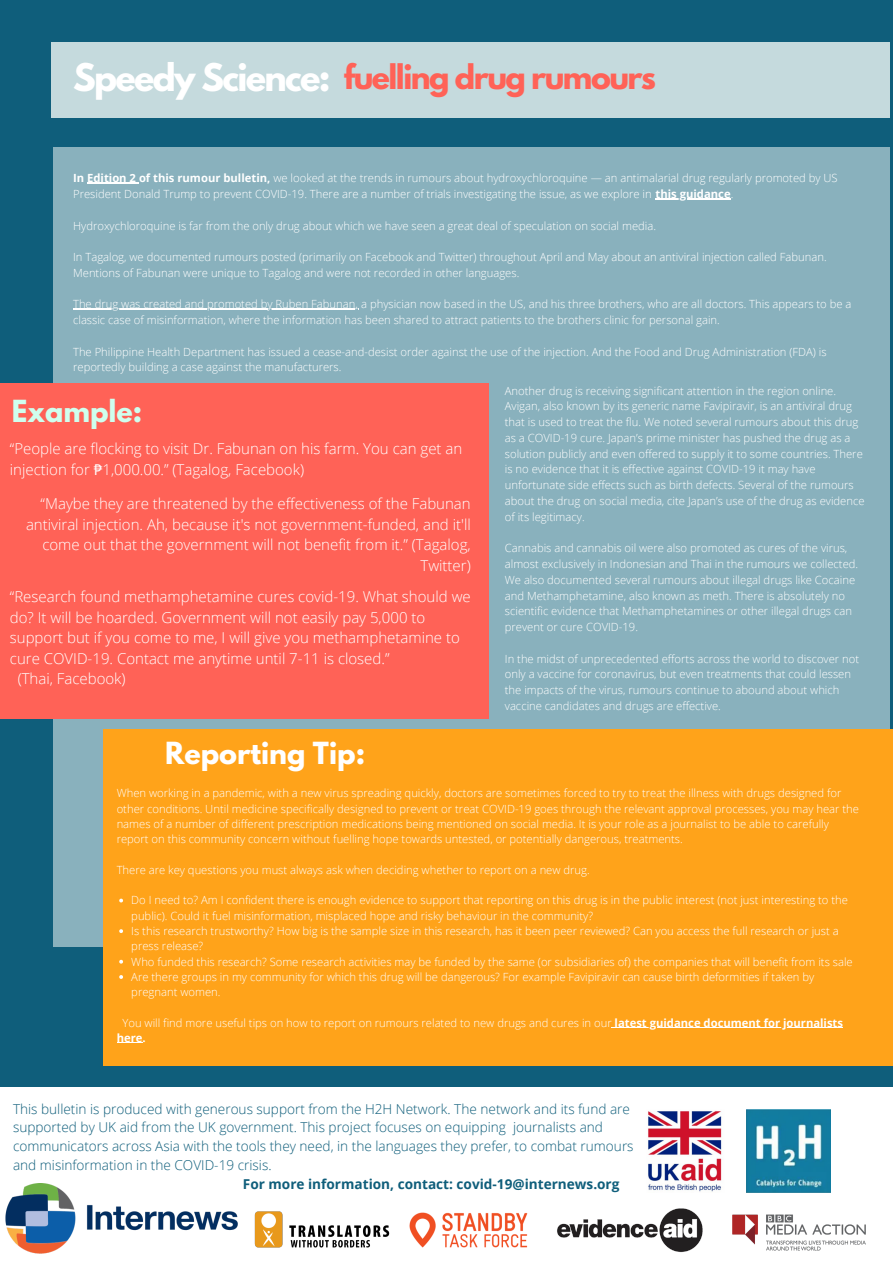
<style>
.page{position:relative;width:893px;height:1263px;background:#0f5e7b}
.page>*{position:absolute;margin:0;border:0;box-sizing:border-box;transform-origin:0 0}
.t1{font:700 30px "League Spartan";letter-spacing:-.05em;color:#ff6257}
.t2{font:700 27px "League Spartan";color:#fff}
.t3{font:700 27px "League Spartan";color:#cfffee}
.t4{font:300 15px/20.4px "Open Sans";color:#fff}
.t5{font:300 13.65px/18.9px "Open Sans";color:#0f5e7b}
.t6{font:700 13.65px "Open Sans";color:#0f5e7b}
.t7{font:300 11.25px/15.8px "Open Sans";color:#fff}
.s1{font-size:33.75px;color:#fff}
.s2{font-weight:700}
.s3{font-family:"Noto Sans";font-weight:400}
</style>
<div class="page">
<div style="left:53px;top:147px;width:837px;height:800px;background:#89b1bd"></div>
<div style="left:0;top:384px;width:488px;height:335px;background:#ff6257"></div>
<div style="left:103px;top:729px;width:790px;height:336px;background:#ffa31a"></div>
<div style="left:52px;top:43px;width:838px;height:75px;background:#c5dadd"></div>
<svg style="left:119px;top:899px;width:4px;height:3px"></svg>
<svg style="left:119px;top:929px;width:4px;height:4px"></svg>
<svg style="left:119px;top:960px;width:4px;height:3px"></svg>
<svg style="left:119px;top:975px;width:4px;height:4px"></svg>
<hr style="left:612px;top:1027px;width:231px;height:1px;background:#fff">
<svg style="left:117px;top:1042px;width:25px;height:1px"></svg>
<hr style="left:87px;top:183px;width:52px;height:1px;background:#fff">
<hr style="left:655px;top:199px;width:75px;height:1px;background:#fff">
<hr style="left:73px;top:309px;width:285px;height:1px;background:#fff">
<div style="left:0;top:1087px;width:893px;height:176px;background:#fff"></div>
<img style="left:746px;top:1109px;width:84px;height:83px">
<img style="left:557px;top:1208px;width:146px;height:44px">
<img style="left:254px;top:1211px;width:136px;height:37px">
<img style="left:409px;top:1212px;width:119px;height:36px">
<img style="left:5px;top:1183px;width:233px;height:70px">
<img style="left:648px;top:1111px;width:74px;height:81px">
<img style="left:732px;top:1214px;width:134px;height:37px">
<h1 class="t1" style="left:73px;top:62px;width:584px"><span class="s1">Speedy Science:</span> fuelling drug rumours</h1>
<p class="t7" style="left:73px;top:170px;width:766px"><span class="s2">In Edition 2 of this rumour bulletin,</span> we looked at the trends in rumours about hydroxychloroquine — an antimalarial drug regularly promoted by US<br>President Donald Trump to prevent COVID-19. There are a number of trials investigating the issue, as we explore in <span class="s2">this guidance</span>.</p>
<p class="t7" style="left:73px;top:217px;width:584px">Hydroxychloroquine is far from the only drug about which we have seen a great deal of speculation on social media.</p>
<p class="t7" style="left:73px;top:249px;width:755px">In Tagalog, we documented rumours posted (primarily on Facebook and Twitter) throughout April and May about an antiviral injection called Fabunan.<br>Mentions of Fabunan were unique to Tagalog and were not recorded in other languages.</p>
<p class="t7" style="left:73px;top:296px;width:780px">The drug was created and promoted by Ruben Fabunan, a physician now based in the US, and his three brothers, who are all doctors. This appears to be a classic case of misinformation, where the information has been shared to attract patients to the brothers clinic for personal gain.</p>
<p class="t7" style="left:73px;top:343px;width:755px">The Philippine Health Department has issued a cease-and-desist order against the use of the injection. And the Food and Drug Administration (FDA) is reportedly building a case against the manufacturers.</p>
<p class="t7" style="left:505px;top:382px;width:361px">Another drug is receiving significant attention in the region online.<br>Avigan, also known by its generic name Favipiravir, is an antiviral drug that is used to treat the flu. We noted several rumours about this drug as a COVID-19 cure. Japan’s prime minister has pushed the drug as a solution publicly and even offered to supply it to some countries. There is no evidence that it is effective against COVID-19 it may have unfortunate side effects such as birth defects. Several of the rumours about the drug on social media, cite Japan’s use of the drug as evidence of its legitimacy.</p>
<p class="t7" style="left:505px;top:540px;width:355px">Cannabis and cannabis oil were also promoted as cures of the virus, almost exclusively in Indonesian and Thai in the rumours we collected.<br>We also documented several rumours about illegal drugs like Cocaine and Methamphetamine, also known as meth. There is absolutely no scientific evidence that Methamphetamines or other illegal drugs can prevent or cure COVID-19.</p>
<p class="t7" style="left:505px;top:650px;width:356px">In the midst of unprecedented efforts across the world to discover not only a vaccine for coronavirus, but even treatments that could lessen the impacts of the virus, rumours continue to abound about which vaccine candidates and drugs are effective.</p>
<h2 class="t3" style="left:12px;top:398px;width:132px">Example:</h2>
<h3 class="t4" style="left:10px;top:438px;width:454px">“People are flocking to visit Dr. Fabunan on his farm. You can get an injection for <span class="s3">₱</span>1,000.00.” (Tagalog, Facebook)</h3>
<h3 class="t4" style="left:26px;top:493px;width:446px;text-align:right">“Maybe they are threatened by the effectiveness of the Fabunan antiviral injection. Ah, because it's not government-funded, and it'll come out that the government will not benefit from it.” (Tagalog, Twitter)</h3>
<h3 class="t4" style="left:10px;top:586px;width:462px">“Research found methamphetamine cures covid-19. What should we</h3>
<h3 class="t4" style="left:10px;top:607px;width:417px">do? It will be hoarded. Government will not easily pay 5,000 to</h3>
<h3 class="t4" style="left:10px;top:627px;width:451px">support but if you come to me, I will give you methamphetamine to</h3>
<h3 class="t4" style="left:10px;top:647px;width:381px">cure COVID-19. Contact me anytime until 7-11 is closed.”</h3>
<h3 class="t4" style="left:18px;top:668px;width:109px">(Thai, Facebook)</h3>
<h2 class="t2" style="left:165px;top:740px;width:201px">Reporting Tip:</h2>
<p class="t7" style="left:117px;top:785px;width:744px;line-height:15.3px">When working in a pandemic, with a new virus spreading quickly, doctors are sometimes forced to try to treat the illness with drugs designed for other conditions. Until medicine specifically designed to prevent or treat COVID-19 goes through the relevant approval processes, you may hear the names of a number of different prescription medications being mentioned on social media. It is your role as a journalist to be able to carefully report on this community concern without fuelling hope towards untested, or potentially dangerous, treatments.</p>
<p class="t7" style="left:117px;top:861px;width:474px">There are key questions you must always ask when deciding whether to report on a new drug.</p>
<p class="t7" style="left:131px;top:892px;width:723px;line-height:15.3px">Do I need to? Am I confident there is enough evidence to support that reporting on this drug is in the public interest (not just interesting to the public). Could it fuel misinformation, misplaced hope and risky behaviour in the community?<br>Is this research trustworthy? How big is the sample size in this research, has it been peer reviewed? Can you access the full research or just a press release?<br>Who funded this research? Some research activities may be funded by the same (or subsidiaries of) the companies that will benefit from its sale Are there groups in my community for which this drug will be dangerous? For example Favipiravir can cause birth deformities if taken by pregnant women.</p>
<p class="t7" style="left:117px;top:1015px;width:728px;line-height:15.3px;text-indent:6px">You will find more useful tips on how to report on rumours related to new drugs and cures in our <span class="s2">latest guidance document for journalists here.</span></p>
<p class="t5" style="left:13px;top:1099px;width:622px">This bulletin is produced with generous support from the H2H Network. The network and its fund are supported by UK aid from the UK government. This project focuses on equipping journalists and communicators across Asia with the tools they need, in the languages they prefer, to combat rumours and misinformation in the COVID-19 crisis.</p>
<p class="t6" style="left:243px;top:1174px;width:378px">For more information, contact: covid-19@internews.org</p>
</div>
